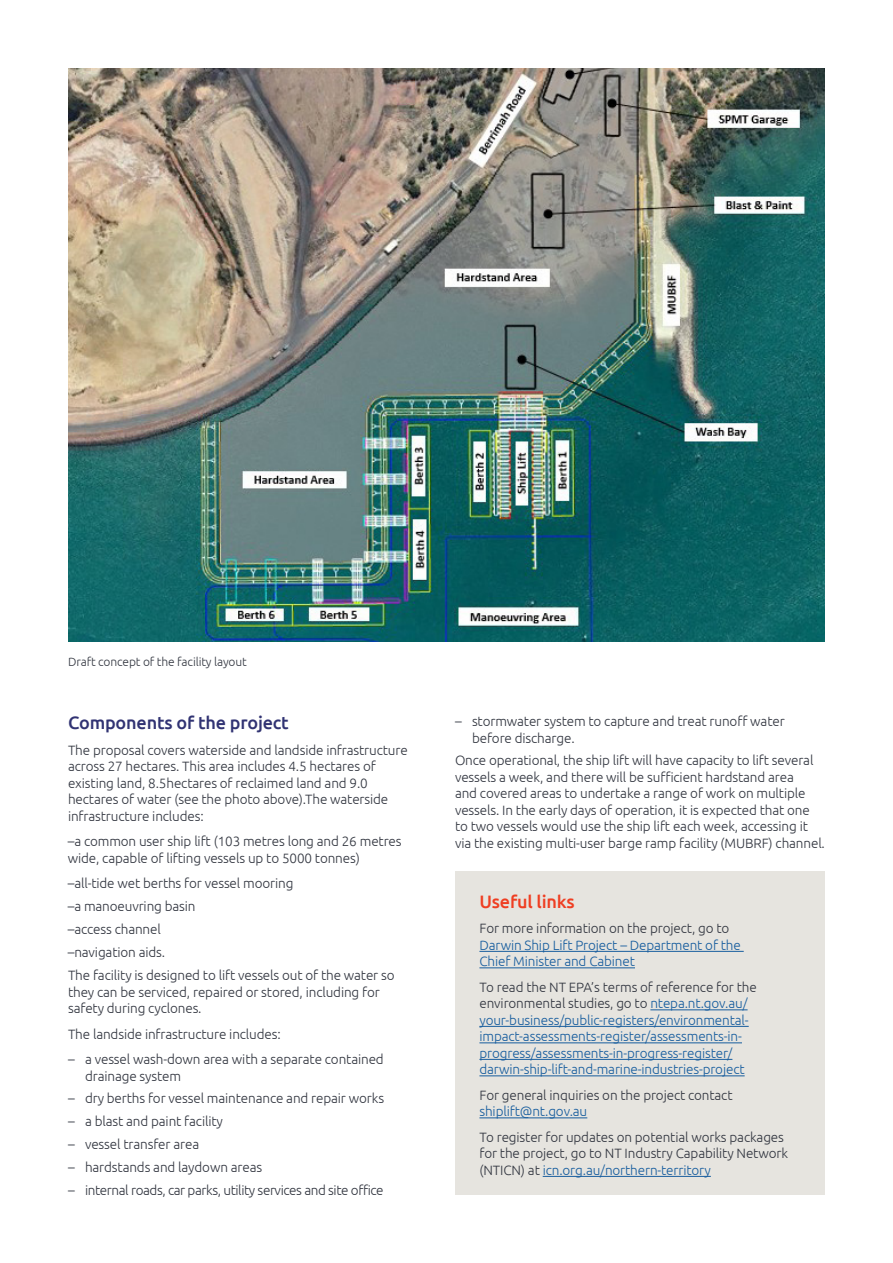
<style>
.page{position:relative;width:893px;height:1263px;background:#fff}
.page>*{position:absolute;margin:0;border:0;box-sizing:border-box;transform-origin:0 0}
.Subhead_level_1___ar{font:500 18px "Ubuntu";letter-spacing:-.01em;color:#313373}
.Subhead_level_1___ar-2{font:500 18px "Ubuntu";letter-spacing:-.01em;color:#ef3e22}
.Body_copy___territor{font:300 13.5px/16.5px "Ubuntu";letter-spacing:-.01em;color:#323640}
.Body_copy___territor-2{font:300 13.5px/16.5px "Ubuntu";letter-spacing:-.01em;color:#175d9e}
.Body_copy___territor-3{font:300 13.5px "Ubuntu";letter-spacing:-.03em;color:#323640}
.Intro_copy___territo{font:300 12px "Ubuntu";letter-spacing:-.01em;color:#323640}
.s1{color:#323640}
.s2{color:#175d9e}
</style>
<div class="page">
<img style="left:68px;top:68px;width:757px;height:573px">
<div style="left:455px;top:872px;width:370px;height:323px;background:#e6e4df"></div>
<hr style="left:479px;top:951px;width:265px;height:1px;background:#175d9e">
<hr style="left:479px;top:967px;width:156px;height:1px;background:#175d9e">
<hr style="left:650px;top:1009px;width:98px;height:1px;background:#175d9e">
<hr style="left:479px;top:1026px;width:270px;height:1px;background:#175d9e">
<hr style="left:479px;top:1042px;width:263px;height:1px;background:#175d9e">
<hr style="left:479px;top:1059px;width:253px;height:1px;background:#175d9e">
<hr style="left:479px;top:1075px;width:266px;height:1px;background:#175d9e">
<hr style="left:479px;top:1117px;width:108px;height:1px;background:#175d9e">
<hr style="left:543px;top:1176px;width:168px;height:1px;background:#175d9e">
<p class="Intro_copy___territo" style="left:68px;top:655px;width:180px">Draft concept of the facility layout</p>
<p class="Subhead_level_1___ar" style="left:68px;top:712px;width:222px">Components of the project</p>
<p class="Body_copy___territor" style="left:68px;top:742px;width:341px">The proposal covers waterside and landside infrastructure across 27 hectares. This area includes 4.5 hectares of existing land, 8.5hectares of reclaimed land and 9.0 hectares of water (see the photo above).The waterside infrastructure includes:</p>
<p class="Body_copy___territor" style="left:68px;top:833px;width:335px">–a common user ship lift (103 metres long and 26 metres wide, capable of lifting vessels up to 5000 tonnes)</p>
<p class="Body_copy___territor" style="left:68px;top:872px;width:227px;line-height:23px">–all-tide wet berths for vessel mooring –a manoeuvring basin<br>–access channel<br>–navigation aids.</p>
<p class="Body_copy___territor" style="left:68px;top:967px;width:328px">The facility is designed to lift vessels out of the water so they can be serviced, repaired or stored, including for safety during cyclones.</p>
<p class="Body_copy___territor" style="left:68px;top:1025px;width:214px">The landside infrastructure includes:</p>
<p class="Body_copy___territor" style="left:85px;top:1051px;width:300px;text-indent:-17px">– a vessel wash-down area with a separate contained drainage system</p>
<p class="Body_copy___territor" style="left:68px;top:1090px;width:318px">– dry berths for vessel maintenance and repair works</p>
<p class="Body_copy___territor" style="left:68px;top:1113px;width:156px">– a blast and paint facility</p>
<p class="Body_copy___territor" style="left:68px;top:1136px;width:133px">– vessel transfer area</p>
<p class="Body_copy___territor" style="left:68px;top:1159px;width:196px">– hardstands and laydown areas</p>
<p class="Body_copy___territor-3" style="left:68px;top:1182px;width:317px">– internal roads, car parks, utility services and site office</p>
<p class="Body_copy___territor" style="left:472px;top:713px;width:314px;text-indent:-17px">– stormwater system to capture and treat runoff water before discharge.</p>
<p class="Body_copy___territor" style="left:455px;top:752px;width:371px">Once operational, the ship lift will have capacity to lift several vessels a week, and there will be sufficient hardstand area<br>and covered areas to undertake a range of work on multiple vessels. In the early days of operation, it is expected that one to two vessels would use the ship lift each week, accessing it via the existing multi-user barge ramp facility (MUBRF) channel.</p>
<p class="Subhead_level_1___ar-2" style="left:479px;top:890px;width:97px">Useful links</p>
<p class="Body_copy___territor-2" style="left:479px;top:920px;width:263px"><span class="s1">For more information on the project, go to<br></span>Darwin Ship Lift Project – Department of the<br>Chief Minister and Cabinet</p>
<p class="Body_copy___territor-2" style="left:479px;top:978px;width:279px"><span class="s1">To read the NT EPA’s terms of reference for the environmental studies, go to</span> ntepa.nt.gov.au/ your-business/public-registers/environmental&shy;impact-assessments-register/assessments-in&shy;progress/assessments-in-progress-register/ darwin-ship-lift-and-marine-industries-project</p>
<p class="Body_copy___territor" style="left:479px;top:1086px;width:255px">For general inquiries on the project contact <span class="s2">shiplift@nt.gov.au</span></p>
<p class="Body_copy___territor" style="left:479px;top:1128px;width:310px">To register for updates on potential works packages for the project, go to NT Industry Capability Network (NTICN) at <span class="s2">icn.org.au/northern-territory</span></p>
</div>
